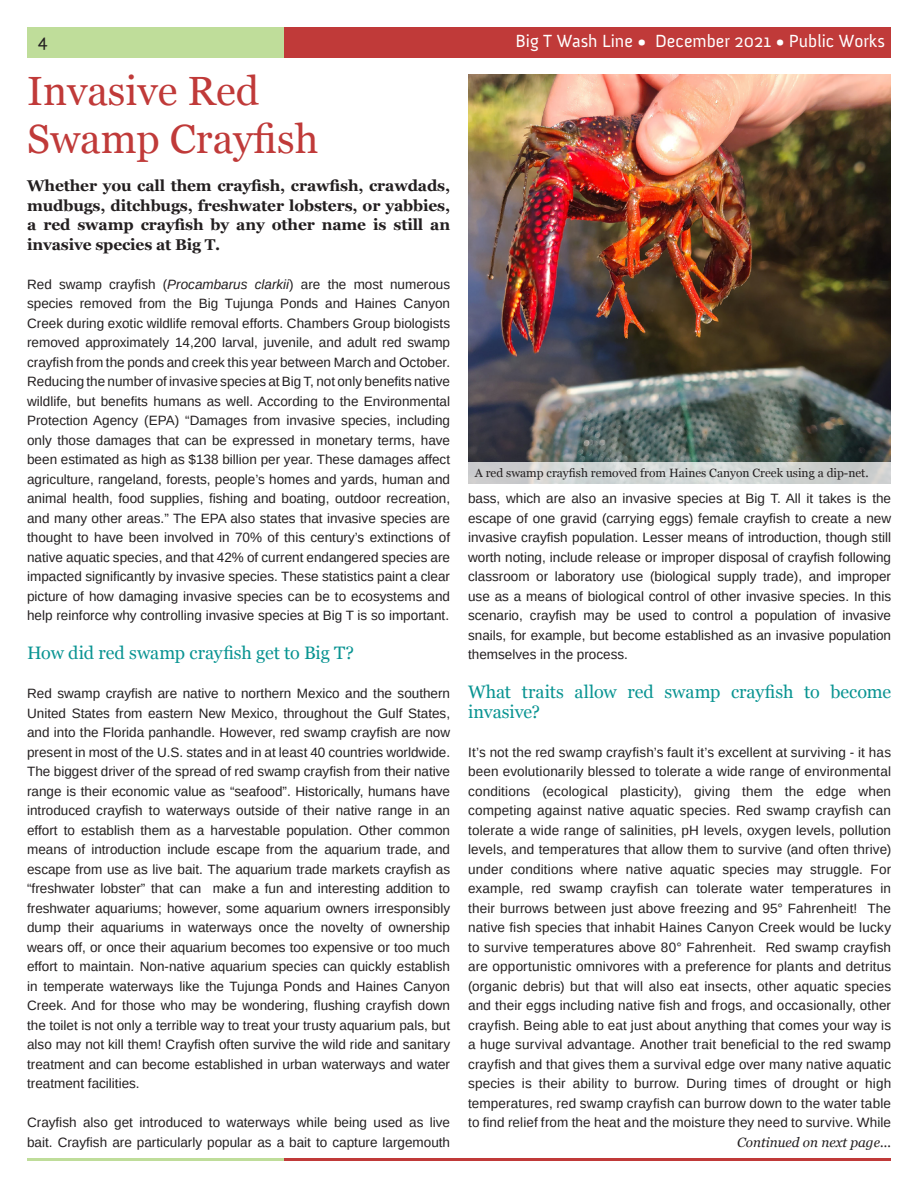
<style>
.page{position:relative;width:918px;height:1188px;background:#fff}
.page>*{position:absolute;margin:0;border:0;box-sizing:border-box;transform-origin:0 0}
.t1{font:40.8px/48px "Georgia";color:#c03a39}
.t2{font:18px/19.5px "Georgia";letter-spacing:-.005em;color:#099492}
.t3{font:18px "Anivers";color:#fff}
.t4{font:18px "Anivers";color:#231f20}
.t5{font:700 15.6px/19.5px "Georgia";letter-spacing:-.01em;color:#231f20;text-align:justify}
.t6{font:13.5px/19.5px "Arimo";color:#231f20;text-align:justify}
.t7{font:italic 13.5px "Georgia";color:#231f20}
.t8{font:12px "Georgia";color:#231f20}
.s1{font-style:italic}
</style>
<div class="page">
<div style="left:284px;top:27px;width:607px;height:30px;background:#c03a39"></div>
<div style="left:27px;top:27px;width:257px;height:30px;background:#bfdd9a"></div>
<hr style="left:284px;top:1158px;width:607px;height:3px;background:#c03a39">
<hr style="left:27px;top:1158px;width:257px;height:3px;background:#bfdd9a">
<img style="left:468px;top:74px;width:423px;height:388px">
<svg style="left:468px;top:462px;width:423px;height:22px;fill:#d0d5d3"></svg>
<h2 class="t4" style="left:38px;top:31px;width:11px">4</h2>
<h2 class="t3" style="left:515px;top:31px;width:371px">Big T Wash Line • December 2021 • Public Works</h2>
<h1 class="t1" style="left:27px;top:65px;width:293px">Invasive Red<br>Swamp Crayfish</h1>
<p class="t5" style="left:27px;top:175px;width:425px">Whether you call them crayfish, crawfish, crawdads, mudbugs, ditchbugs, freshwater lobsters, or yabbies, a red swamp crayfish by any other name is still an invasive species at Big T.</p>
<p class="t6" style="left:27px;top:274px;width:425px">Red swamp crayfish (<span class="s1">Procambarus clarkii</span>) are the most numerous species removed from the Big Tujunga Ponds and Haines Canyon Creek during exotic wildlife removal efforts. Chambers Group biologists removed approximately 14,200 larval, juvenile, and adult red swamp crayfish from the ponds and creek this year between March and October.<br>Reducing the number of invasive species at Big T, not only benefits native wildlife, but benefits humans as well. According to the Environmental Protection Agency (EPA) “Damages from invasive species, including only those damages that can be expressed in monetary terms, have been estimated as high as $138 billion per year. These damages affect agriculture, rangeland, forests, people’s homes and yards, human and animal health, food supplies, fishing and boating, outdoor recreation, and many other areas.” The EPA also states that invasive species are thought to have been involved in 70% of this century’s extinctions of native aquatic species, and that 42% of current endangered species are impacted significantly by invasive species. These statistics paint a clear picture of how damaging invasive species can be to ecosystems and help reinforce why controlling invasive species at Big T is so important.</p>
<h2 class="t2" style="left:27px;top:643px;width:328px">How did red swamp crayfish get to Big T?</h2>
<p class="t6" style="left:27px;top:684px;width:425px">Red swamp crayfish are native to northern Mexico and the southern United States from eastern New Mexico, throughout the Gulf States, and into the Florida panhandle. However, red swamp crayfish are now present in most of the U.S. states and in at least 40 countries worldwide.<br>The biggest driver of the spread of red swamp crayfish from their native range is their economic value as “seafood”. Historically, humans have introduced crayfish to waterways outside of their native range in an effort to establish them as a harvestable population. Other common means of introduction include escape from the aquarium trade, and escape from use as live bait. The aquarium trade markets crayfish as “freshwater lobster” that can make a fun and interesting addition to freshwater aquariums; however, some aquarium owners irresponsibly dump their aquariums in waterways once the novelty of ownership wears off, or once their aquarium becomes too expensive or too much effort to maintain. Non-native aquarium species can quickly establish in temperate waterways like the Tujunga Ponds and Haines Canyon Creek. And for those who may be wondering, flushing crayfish down the toilet is not only a terrible way to treat your trusty aquarium pals, but also may not kill them! Crayfish often survive the wild ride and sanitary treatment and can become established in urban waterways and water treatment facilities.</p>
<p class="t6" style="left:27px;top:1113px;width:424px">Crayfish also get introduced to waterways while being used as live bait. Crayfish are particularly popular as a bait to capture largemouth</p>
<p class="t8" style="left:475px;top:464px;width:395px">A red swamp crayfish removed from Haines Canyon Creek using a dip-net.</p>
<p class="t6" style="left:468px;top:489px;width:424px">bass, which are also an invasive species at Big T. All it takes is the escape of one gravid (carrying eggs) female crayfish to create a new invasive crayfish population. Lesser means of introduction, though still worth noting, include release or improper disposal of crayfish following classroom or laboratory use (biological supply trade), and improper use as a means of biological control of other invasive species. In this scenario, crayfish may be used to control a population of invasive snails, for example, but become established as an invasive population themselves in the process.</p>
<h2 class="t2" style="left:468px;top:682px;width:425px">What traits allow red swamp crayfish to become invasive?</h2>
<p class="t6" style="left:468px;top:742px;width:425px">It’s not the red swamp crayfish’s fault it’s excellent at surviving - it has been evolutionarily blessed to tolerate a wide range of environmental conditions (ecological plasticity), giving them the edge when competing against native aquatic species. Red swamp crayfish can tolerate a wide range of salinities, pH levels, oxygen levels, pollution levels, and temperatures that allow them to survive (and often thrive) under conditions where native aquatic species may struggle. For example, red swamp crayfish can tolerate water temperatures in their burrows between just above freezing and 95° Fahrenheit! The native fish species that inhabit Haines Canyon Creek would be lucky to survive temperatures above 80° Fahrenheit. Red swamp crayfish are opportunistic omnivores with a preference for plants and detritus (organic debris) but that will also eat insects, other aquatic species and their eggs including native fish and frogs, and occasionally, other crayfish. Being able to eat just about anything that comes your way is a huge survival advantage. Another trait beneficial to the red swamp crayfish and that gives them a survival edge over many native aquatic species is their ability to burrow. During times of drought or high temperatures, red swamp crayfish can burrow down to the water table to find relief from the heat and the moisture they need to survive. While</p>
<p class="t7" style="left:737px;top:1132px;width:155px">Continued on next page...</p>
</div>
